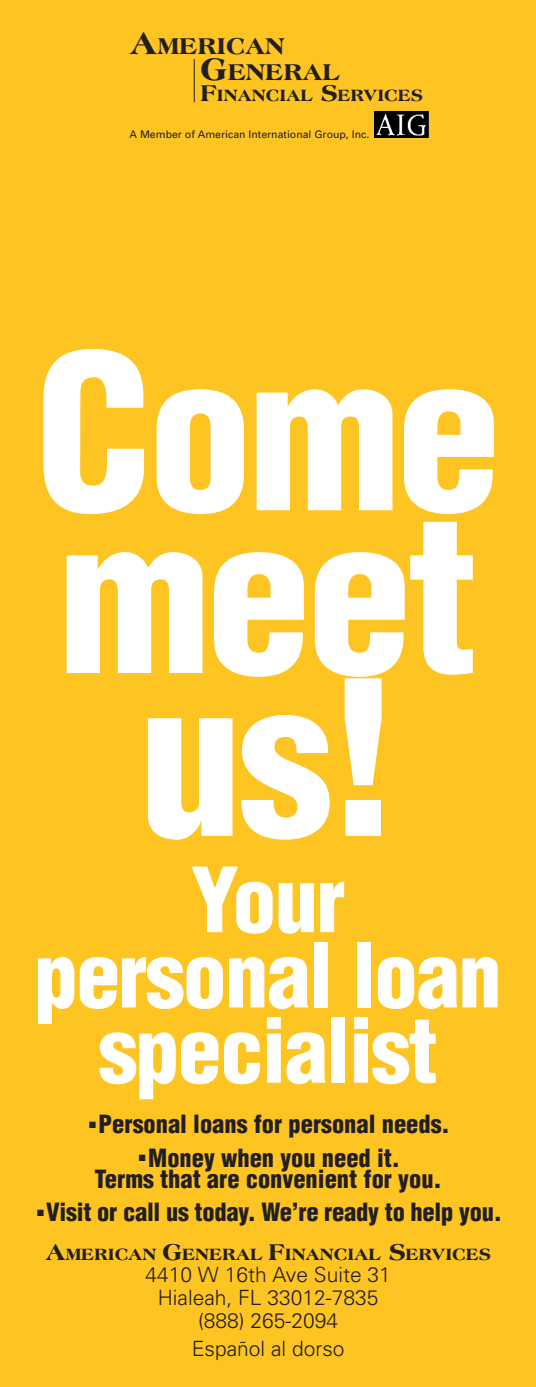
<style>
.page{position:relative;width:536px;height:1387px;background:#fec422}
.page>*{position:absolute;margin:0;border:0;box-sizing:border-box;transform-origin:0 0}
.t1{font:900 condensed 210px/162.8px "Helvetica";letter-spacing:-.02em;color:#fff;text-align:center}
.t2{font:900 condensed 87.5px "Helvetica";letter-spacing:-.02em;color:#fff}
.t3{font:900 condensed 24.5px "Helvetica";color:#231f20}
.t4{font:800 24.5px "Americana";color:#231f20}
.t5{font:300 21px "Univers";color:#231f20}
.t6{font:800 17.5px "Americana";color:#231f20}
.t7{font:10.5px "Univers";color:#231f20}
.s1{font-size:33.25px}
.s2{font-size:24.5px}
</style>
<div class="page">
<hr style="left:194px;top:59px;width:1px;height:43px;background:#231f20">
<img style="left:374px;top:111px;width:54px;height:26px">
<p class="t4" style="left:130px;top:31px;width:156px"><span class="s1">A</span>MERICAN</p>
<p class="t4" style="left:201px;top:57px;width:141px"><span class="s1">G</span>ENERAL</p>
<p class="t6" style="left:201px;top:85px;width:224px"><span class="s2">F</span>INANCIAL <span class="s2">S</span>ERVICES</p>
<p class="t7" style="left:129px;top:128px;width:241px">A Member of American International Group, Inc.</p>
<p class="t1" style="left:35px;top:350px;width:467px">Come meet us!</p>
<p class="t2" style="left:190px;top:844px;width:157px">Your</p>
<p class="t2" style="left:34px;top:920px;width:469px">personal loan</p>
<p class="t2" style="left:99px;top:995px;width:341px">specialist</p>
<p class="t3" style="left:86px;top:1109px;width:365px"><sup>.</sup>Personal loans for personal needs.</p>
<p class="t3" style="left:136px;top:1142px;width:266px"><sup>.</sup>Money when you need it.</p>
<p class="t3" style="left:94px;top:1163px;width:349px">Terms that are convenient for you.</p>
<p class="t3" style="left:34px;top:1196px;width:469px"><sup>.</sup>Visit or call us today. We’re ready to help you.</p>
<p class="t6" style="left:45px;top:1243px;width:447px"><span class="s2">A</span>MERICAN <span class="s2">G</span>ENERAL <span class="s2">F</span>INANCIAL <span class="s2">S</span>ERVICES</p>
<p class="t5" style="left:145px;top:1262px;width:247px">4410 W 16th Ave Suite 31</p>
<p class="t5" style="left:158px;top:1285px;width:222px">Hialeah, FL 33012-7835</p>
<p class="t5" style="left:198px;top:1307px;width:142px">(888) 265-2094</p>
<p class="t5" style="left:192px;top:1335px;width:154px">Español al dorso</p>
</div>
